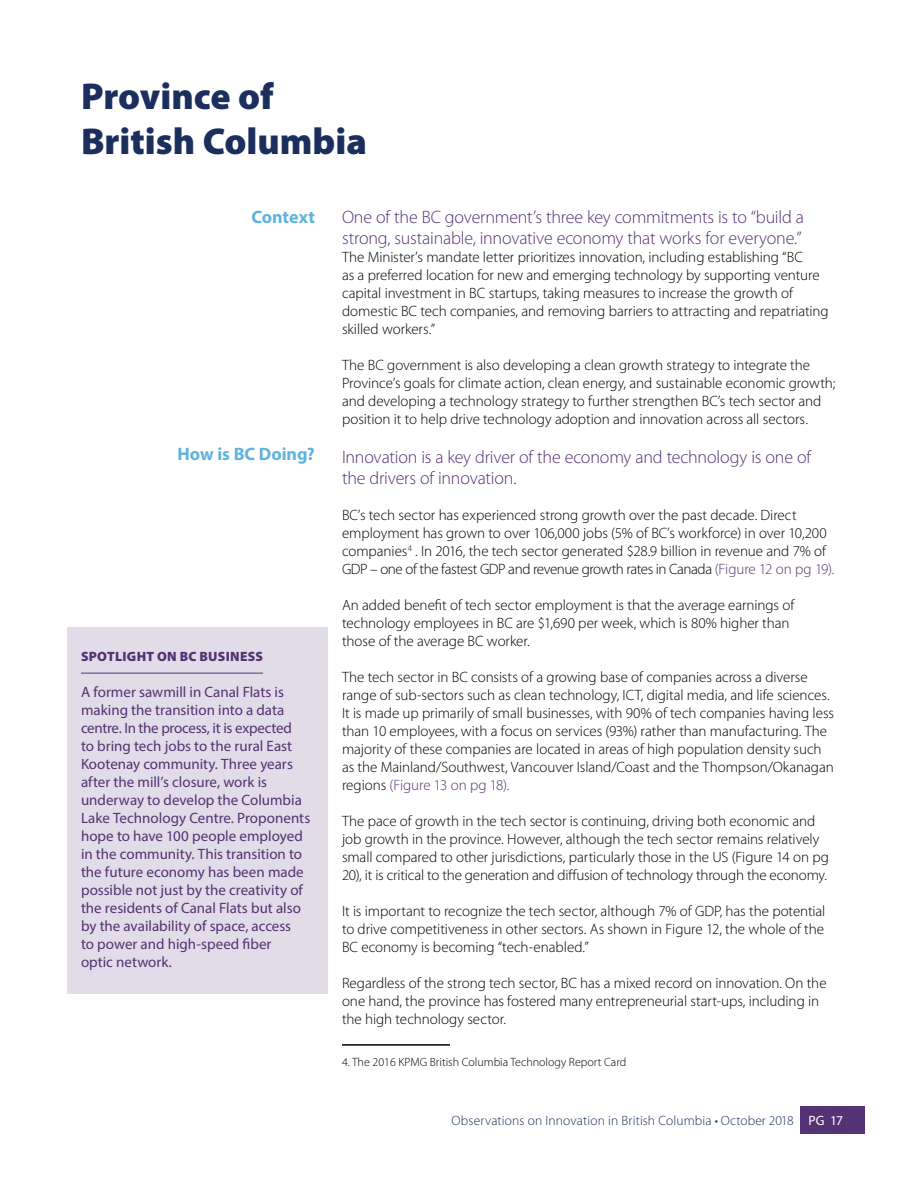
<style>
.page{position:relative;width:918px;height:1188px;background:#fff}
.page>*{position:absolute;margin:0;border:0;box-sizing:border-box;transform-origin:0 0}
.Head_-_A{font:900 37.5px/45px "Myriad Pro";color:#1b2e5d}
.t1{font:300 18px/21px "Myriad Pro";letter-spacing:-.01em;color:#553274}
.Head_-_B{font:700 18px "Myriad Pro";color:#61b3dd}
.t2{font:300 15px/18px "Myriad Pro";letter-spacing:-.005em;color:#000}
.t3{font:15px/18px "Myriad Pro";color:#553274}
.t4{font:300 13.5px "Myriad Pro";letter-spacing:.01em;color:#1b2e5d}
.t5{font:900 13.5px "Myriad Pro";letter-spacing:.02em;color:#553274}
.t6{font:300 12px "Myriad Pro";color:#000}
.s1{color:#553274}
.s2{font-weight:400;color:#fff}
</style>
<div class="page">
<div style="left:800px;top:1107px;width:65px;height:27px;background:#553274"></div>
<div style="left:68px;top:627px;width:260px;height:367px;background:#e1dce8"></div>
<hr style="left:342px;top:1044px;width:108px;height:2px;background:#000">
<hr style="left:81px;top:673px;width:182px;height:1px;background:#553274">
<p class="Head_-_A" style="left:81px;top:74px;width:287px">Province of<br>British Columbia</p>
<p class="Head_-_B" style="left:251px;top:205px;width:65px">Context</p>
<p class="Head_-_B" style="left:178px;top:442px;width:139px">How is BC Doing?</p>
<p class="t5" style="left:81px;top:649px;width:184px">SPOTLIGHT ON BC BUSINESS</p>
<p class="t3" style="left:81px;top:683px;width:231px">A former sawmill in Canal Flats is making the transition into a data centre. In the process, it is expected<br>to bring tech jobs to the rural East Kootenay community. Three years after the mill’s closure, work is underway to develop the Columbia Lake Technology Centre. Proponents hope to have 100 people employed in the community. This transition to the future economy has been made possible not just by the creativity of the residents of Canal Flats but also by the availability of space, access<br>to power and high-speed fiber<br>optic network.</p>
<p class="t1" style="left:342px;top:207px;width:464px">One of the BC government’s three key commitments is to “build a strong, sustainable, innovative economy that works for everyone.”</p>
<p class="t2" style="left:342px;top:248px;width:488px">The Minister’s mandate letter prioritizes innovation, including establishing “BC<br>as a preferred location for new and emerging technology by supporting venture capital investment in BC startups, taking measures to increase the growth of domestic BC tech companies, and removing barriers to attracting and repatriating skilled workers.”</p>
<p class="t2" style="left:342px;top:356px;width:495px">The BC government is also developing a clean growth strategy to integrate the Province’s goals for climate action, clean energy, and sustainable economic growth; and developing a technology strategy to further strengthen BC’s tech sector and position it to help drive technology adoption and innovation across all sectors.</p>
<p class="t1" style="left:342px;top:447px;width:471px">Innovation is a key driver of the economy and technology is one of the drivers of innovation.</p>
<p class="t2" style="left:342px;top:506px;width:494px">BC’s tech sector has experienced strong growth over the past decade. Direct employment has grown to over 106,000 jobs (5% of BC’s workforce) in over 10,200 companies<sup>4</sup> . In 2016, the tech sector generated $28.9 billion in revenue and 7% of GDP – one of the fastest GDP and revenue growth rates in Canada <span class="s1">(Figure 12 on pg 19).</span></p>
<p class="t2" style="left:342px;top:596px;width:454px">An added benefit of tech sector employment is that the average earnings of technology employees in BC are $1,690 per week, which is 80% higher than those of the average BC worker.</p>
<p class="t2" style="left:342px;top:668px;width:494px">The tech sector in BC consists of a growing base of companies across a diverse range of sub-sectors such as clean technology, ICT, digital media, and life sciences.<br>It is made up primarily of small businesses, with 90% of tech companies having less than 10 employees, with a focus on services (93%) rather than manufacturing. The majority of these companies are located in areas of high population density such as the Mainland/Southwest, Vancouver Island/Coast and the Thompson/Okanagan regions <span class="s1">(Figure 13 on pg 18).</span></p>
<p class="t2" style="left:342px;top:812px;width:489px">The pace of growth in the tech sector is continuing, driving both economic and job growth in the province. However, although the tech sector remains relatively small compared to other jurisdictions, particularly those in the US (Figure 14 on pg 20), it is critical to the generation and diffusion of technology through the economy.</p>
<p class="t2" style="left:342px;top:902px;width:485px;text-align:justify">It is important to recognize the tech sector, although 7% of GDP, has the potential to drive competitiveness in other sectors. As shown in Figure 12, the whole of the BC economy is becoming “tech-enabled.”</p>
<p class="t2" style="left:342px;top:974px;width:486px">Regardless of the strong tech sector, BC has a mixed record on innovation. On the one hand, the province has fostered many entrepreneurial start-ups, including in the high technology sector.</p>
<p class="t6" style="left:342px;top:1056px;width:286px">4. The 2016 KPMG British Columbia Technology Report Card</p>
<p class="t4" style="left:452px;top:1113px;width:393px">Observations on Innovation in British Columbia • October 2018 <span class="s2">PG 17</span></p>
</div>
